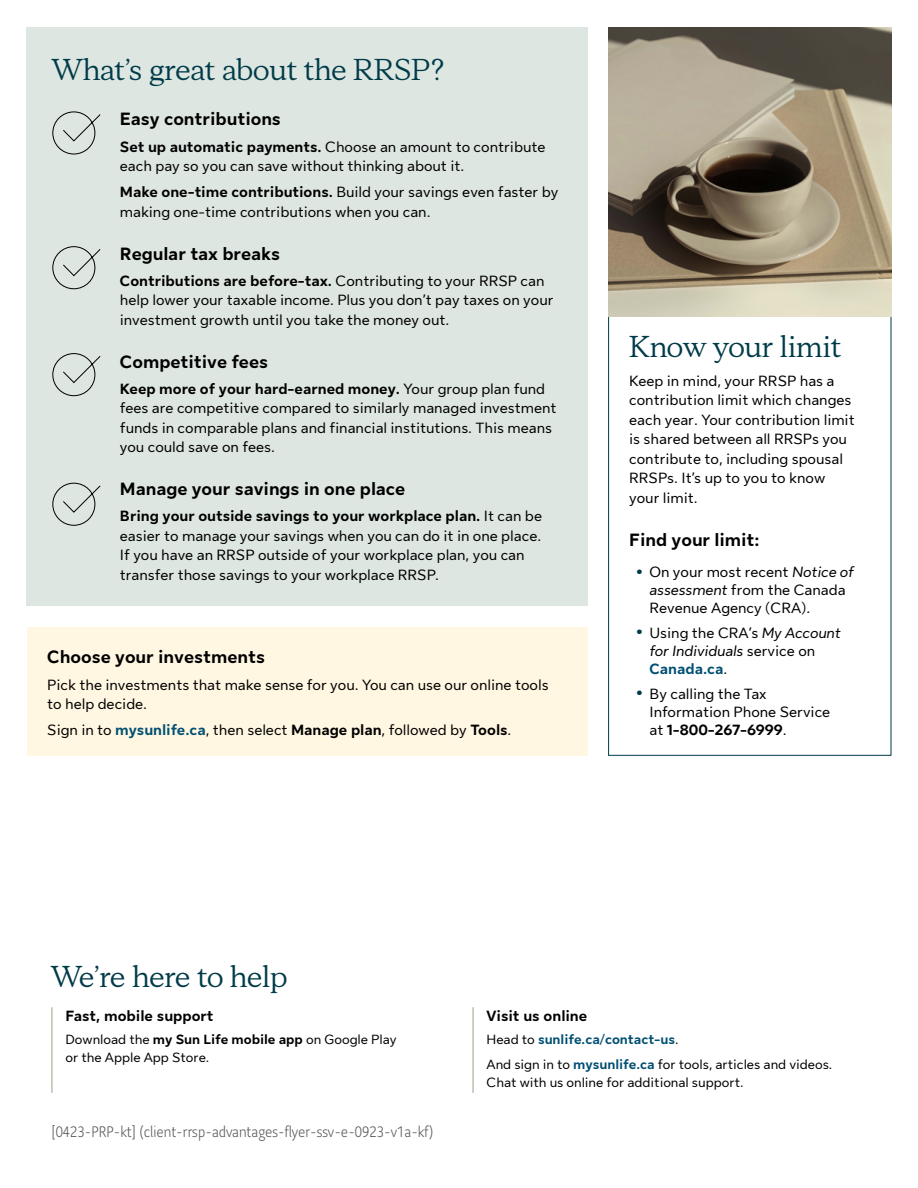
<style>
.page{position:relative;width:918px;height:1188px;background:#fff}
.page>*{position:absolute;margin:0;border:0;box-sizing:border-box;transform-origin:0 0}
.t1{font:30px "Sun Life New Display";color:#003b49}
.t2{font:700 18px "Sun Life New Text";color:#000}
.t3{font:15px/19.5px "Sun Life New Text";color:#000}
.t4{font:300 15px "Sun Life Sans Condensed";letter-spacing:.005em;color:#58595b}
.t5{font:700 15px "Sun Life New Text";color:#000}
.t6{font:13.5px/18px "Sun Life New Text";color:#000}
.s1{font-weight:700}
.s2{font-weight:700;color:#004f73}
.s3{font-weight:700;font-size:22.5px;color:#003b49}
.s4{font-style:italic}
</style>
<div class="page">
<div style="left:26px;top:27px;width:562px;height:579px;background:#dee6e1"></div>
<svg style="left:52px;top:111px;width:49px;height:44px"></svg>
<svg style="left:52px;top:246px;width:49px;height:44px"></svg>
<svg style="left:52px;top:353px;width:49px;height:44px"></svg>
<svg style="left:52px;top:482px;width:49px;height:44px"></svg>
<div style="left:27px;top:627px;width:561px;height:129px;background:#fff7e1"></div>
<img style="left:608px;top:27px;width:283px;height:289px">
<hr style="left:473px;top:1007px;width:1px;height:86px;background:#a49c8a">
<hr style="left:52px;top:1007px;width:1px;height:86px;background:#a49c8a">
<h1 class="t1" style="left:52px;top:49px;width:395px">What’s great about the RRSP?</h1>
<p class="t2" style="left:120px;top:107px;width:163px">Easy contributions</p>
<p class="t3" style="left:120px;top:136px;width:427px"><span class="s1">Set up automatic payments.</span> Choose an amount to contribute each pay so you can save without thinking about it.</p>
<p class="t3" style="left:120px;top:182px;width:440px"><span class="s1">Make one-time contributions.</span> Build your savings even faster by making one-time contributions when you can.</p>
<p class="t2" style="left:120px;top:241px;width:162px">Regular tax breaks</p>
<p class="t3" style="left:120px;top:270px;width:435px"><span class="s1">Contributions are before-tax.</span> Contributing to your RRSP can help lower your taxable income. Plus you don’t pay taxes on your investment growth until you take the money out.</p>
<p class="t2" style="left:120px;top:349px;width:150px">Competitive fees</p>
<p class="t3" style="left:120px;top:378px;width:438px"><span class="s1">Keep more of your hard-earned money.</span> Your group plan fund fees are competitive compared to similarly managed investment funds in comparable plans and financial institutions. This means you could save on fees.</p>
<p class="t2" style="left:120px;top:476px;width:287px">Manage your savings in one place</p>
<p class="t3" style="left:120px;top:506px;width:424px"><span class="s1">Bring your outside savings to your workplace plan.</span> It can be easier to manage your savings when you can do it in one place.<br>If you have an RRSP outside of your workplace plan, you can transfer those savings to your workplace RRSP.</p>
<p class="t2" style="left:47px;top:645px;width:219px">Choose your investments</p>
<p class="t3" style="left:47px;top:674px;width:503px">Pick the investments that make sense for you. You can use our online tools to help decide.</p>
<p class="t3" style="left:47px;top:720px;width:466px">Sign in to <span class="s2">mysunlife.ca</span>, then select <span class="s1">Manage plan</span>, followed by <span class="s1">Tools</span>.</p>
<h1 class="t1" style="left:629px;top:326px;width:214px">Know your limit</h1>
<p class="t3" style="left:629px;top:370px;width:227px">Keep in mind, your RRSP has a contribution limit which changes each year. Your contribution limit is shared between all RRSPs you contribute to, including spousal<br>RRSPs. It’s up to you to know your limit.</p>
<p class="t2" style="left:629px;top:527px;width:132px">Find your limit:</p>
<p class="t3" style="left:649px;top:562px;width:206px;line-height:18px;text-indent:-14px"><span class="s3">•</span> On your most recent <span class="s4">Notice of assessment</span> from the Canada<br>Revenue Agency (CRA).</p>
<p class="t3" style="left:649px;top:623px;width:193px;line-height:18px;text-indent:-14px"><span class="s3">•</span> Using the CRA’s <span class="s4">My Account for Individuals</span> service on<br><span class="s2">Canada.ca</span>.</p>
<p class="t3" style="left:649px;top:684px;width:182px;line-height:18px;text-indent:-14px"><span class="s3">•</span> By calling the Tax<br>Information Phone Service at <span class="s1">1-800-267-6999</span>.</p>
<h1 class="t1" style="left:52px;top:956px;width:237px">We’re here to help</h1>
<p class="t5" style="left:65px;top:1006px;width:150px">Fast, mobile support</p>
<p class="t6" style="left:65px;top:1030px;width:333px">Download the <span class="s1">my Sun Life mobile app</span> on Google Play or the Apple App Store.</p>
<p class="t4" style="left:52px;top:1122px;width:383px">[0423-PRP-kt] (client-rrsp-advantages-flyer-ssv-e-0923-v1a-kf)</p>
<p class="t5" style="left:487px;top:1006px;width:102px">Visit us online</p>
<p class="t6" style="left:487px;top:1026px;width:347px;line-height:24.8px">Head to <span class="s2">sunlife.ca/contact-us</span>.<br>And sign in to <span class="s2">mysunlife.ca</span> for tools, articles and videos.</p>
<p class="t6" style="left:487px;top:1072px;width:259px">Chat with us online for additional support.</p>
</div>
